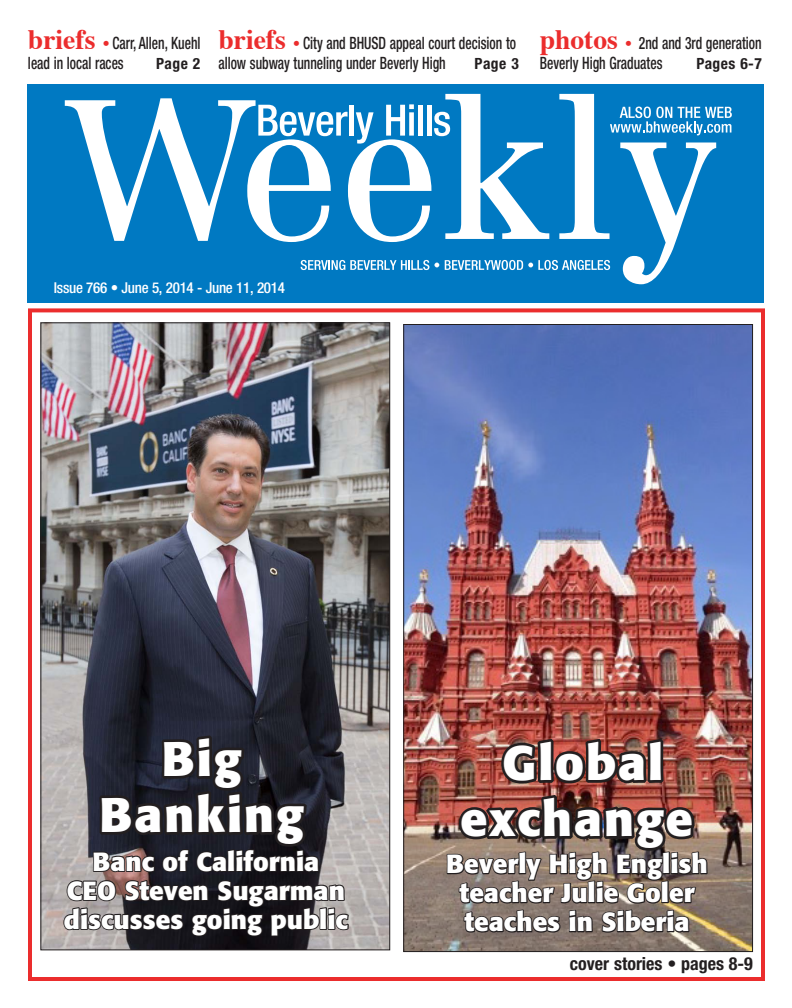
<style>
.page{position:relative;width:792px;height:1008px;background:#fff}
.page>*{position:absolute;margin:0;border:0;box-sizing:border-box;transform-origin:0 0}
.t1{font:700 48px/56px "Formata";letter-spacing:.04em;color:#fff;text-align:center}
.t2{font:700 26px/29px "Formata";color:#fff;text-align:center}
.t3{font:700 condensed 18px "Helvetica Neue";color:#231f20}
.t4{font:500 condensed 17px/20.4px "Helvetica Neue";color:#231f20;scale:.8 1}
.t5{font:700 condensed 15.5px "Helvetica Neue";letter-spacing:.03em;color:#231f20}
.t6{font:500 condensed 15px "Helvetica Neue";letter-spacing:-.02em;color:#fff}
.s1{font-family:"Times";font-weight:700;font-stretch:normal;font-size:28px;color:#eb2d2d}
.s2{font-family:"Times";font-weight:700;font-stretch:normal;font-size:18px;color:#eb2d2d}
</style>
<div class="page">
<div style="left:27px;top:84px;width:737px;height:219px;background:#0079c2"></div>
<div style="left:28px;top:308px;width:737px;height:673px;border:4px solid #eb2d2d"></div>
<img style="left:42px;top:324px;width:346px;height:624px">
<img style="left:405px;top:326px;width:346px;height:624px">
<img style="left:62px;top:94px;width:681px;height:844px">
<p class="t4" style="left:28px;top:33px;width:217px"><span class="s1">briefs</span> <span class="s2">•</span> Carr, Allen, Kuehl lead in local races</p>
<p class="t5" style="left:156px;top:55px;width:46px">Page 2</p>
<p class="t4" style="left:218px;top:33px;width:374px"><span class="s1">briefs</span> <span class="s2">•</span> City and BHUSD appeal court decision to allow subway tunneling under Beverly High</p>
<p class="t5" style="left:475px;top:55px;width:46px">Page 3</p>
<p class="t4" style="left:540px;top:33px;width:279px"><span class="s1">photos</span> <span class="s2">•</span> 2nd and 3rd generation<br>Beverly High Graduates</p>
<p class="t5" style="left:697px;top:55px;width:67px">Pages 6-7</p>
<p class="t6" style="left:54px;top:278px;width:233px">Issue 766 • June 5, 2014 - June 11, 2014</p>
<h1 class="t1" style="left:100px;top:731px;width:206px">Big<br>Banking</h1>
<h1 class="t1" style="left:461px;top:735px;width:234px">Global exchange</h1>
<h2 class="t2" style="left:64px;top:847px;width:286px">Banc of California<br>CEO Steven Sugarman discusses going public</h2>
<h2 class="t2" style="left:446px;top:849px;width:263px">Beverly High English teacher Julie Goler teaches in Siberia</h2>
<p class="t3" style="left:570px;top:952px;width:185px">cover stories • pages 8-9</p>
</div>
